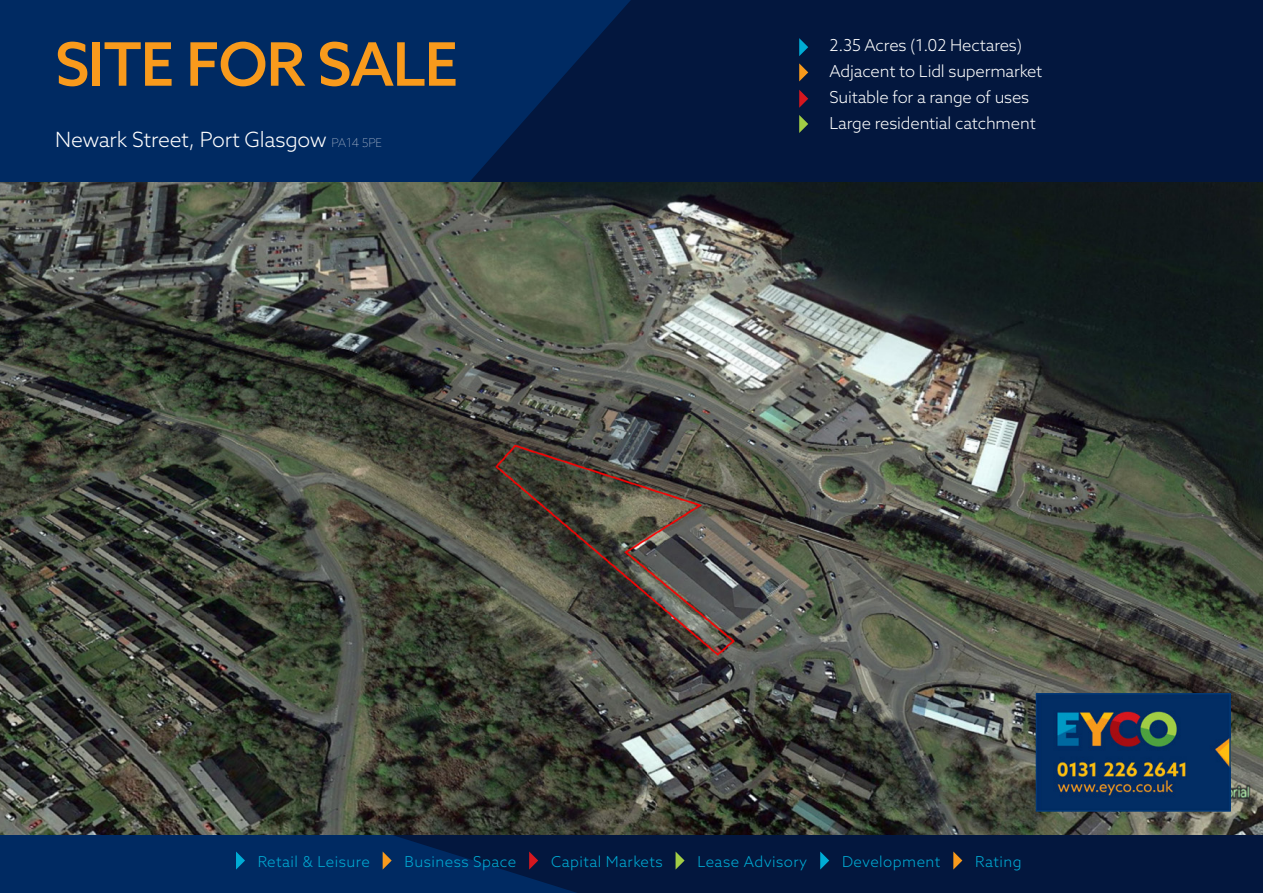
<style>
.page{position:relative;width:1263px;height:893px;background:#fff}
.page>*{position:absolute;margin:0;border:0;box-sizing:border-box;transform-origin:0 0}
.Heading_1_-_to_let{font:500 60px "Azo Sans";letter-spacing:-.02em;color:#f89a1c}
.Heading_2_-_address{font:300 21px "Azo Sans";letter-spacing:-.01em;color:#fff}
.Heading_3_-_square_b{font:300 16.5px "Azo Sans";letter-spacing:-.01em;color:#fff}
.t1{font:300 15px "Azo Sans";letter-spacing:.03em;color:#00acd5}
.s1{font-weight:100;font-size:12px}
</style>
<div class="page">
<div style="left:0;top:834px;width:1263px;height:59px;background:#03173e"></div>
<div style="left:0;top:0;width:1263px;height:183px;background:#03173e"></div>
<svg style="left:0;top:0;width:642px;height:183px;background:#00275c"></svg>
<svg style="left:0;top:835px;width:577px;height:58px"></svg>
<svg style="left:675px;top:851px;width:9px;height:18px"></svg>
<svg style="left:820px;top:851px;width:9px;height:18px"></svg>
<svg style="left:953px;top:851px;width:9px;height:18px"></svg>
<svg style="left:799px;top:38px;width:9px;height:18px"></svg>
<svg style="left:799px;top:63px;width:9px;height:18px"></svg>
<svg style="left:799px;top:90px;width:9px;height:18px"></svg>
<svg style="left:799px;top:115px;width:9px;height:18px"></svg>
<img style="left:0;top:183px;width:1263px;height:652px">
<img style="left:1039px;top:696px;width:189px;height:113px">
<div style="left:1036px;top:693px;width:195px;height:119px;border:2px solid #013775"></div>
<p class="Heading_1_-_to_let" style="left:55px;top:25px;width:404px">SITE FOR SALE</p>
<p class="Heading_2_-_address" style="left:55px;top:126px;width:328px">Newark Street, Port Glasgow <span class="s1">PA14 5PE</span></p>
<p class="Heading_3_-_square_b" style="left:829px;top:35px;width:194px">2.35 Acres (1.02 Hectares)</p>
<p class="Heading_3_-_square_b" style="left:829px;top:61px;width:214px">Adjacent to Lidl supermarket</p>
<p class="Heading_3_-_square_b" style="left:829px;top:86px;width:201px">Suitable for a range of uses</p>
<p class="Heading_3_-_square_b" style="left:829px;top:112px;width:208px">Large residential catchment</p>
<p class="t1" style="left:258px;top:851px;width:113px">Retail &amp; Leisure</p>
<p class="t1" style="left:404px;top:851px;width:113px">Business Space</p>
<p class="t1" style="left:551px;top:851px;width:113px">Capital Markets</p>
<p class="t1" style="left:697px;top:851px;width:111px">Lease Advisory</p>
<p class="t1" style="left:842px;top:851px;width:100px">Development</p>
<p class="t1" style="left:975px;top:851px;width:48px">Rating</p>
</div>
